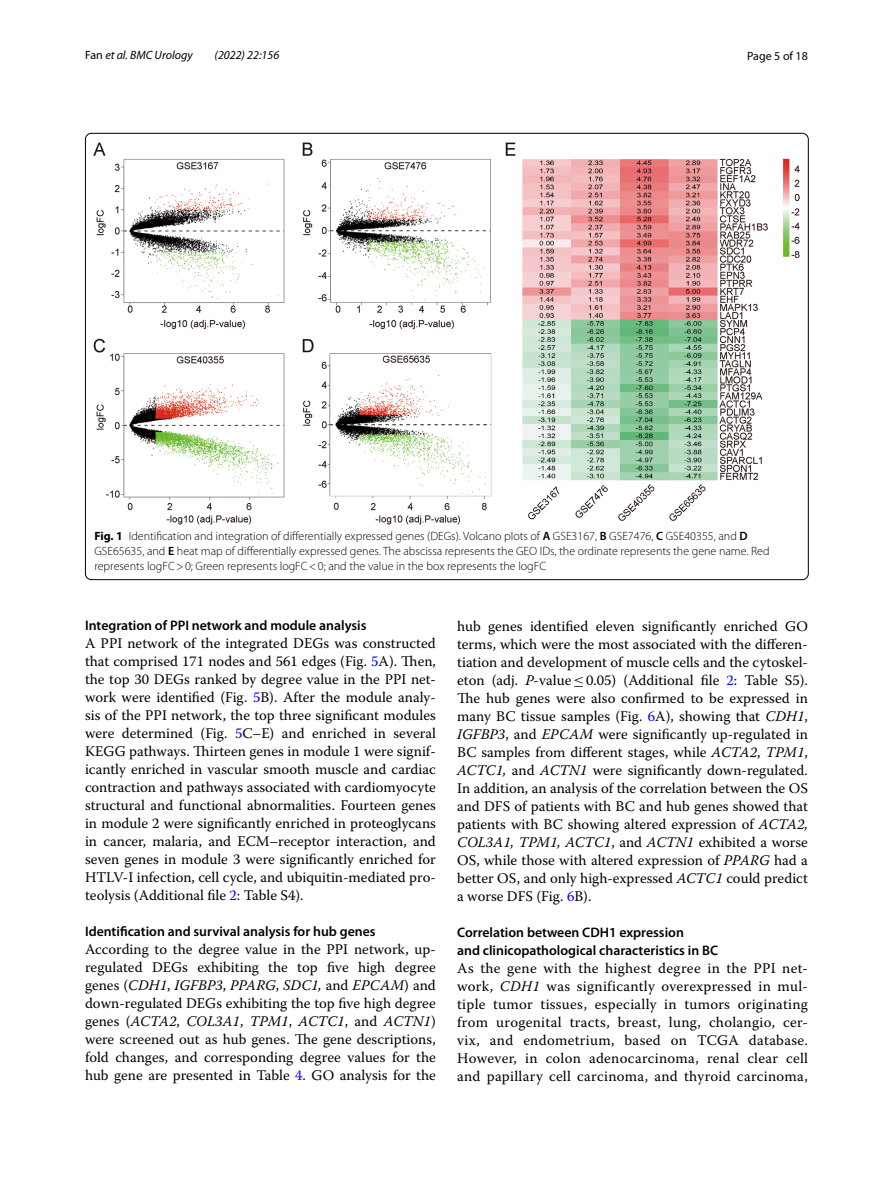
<style>
.page{position:relative;width:893px;height:1187px;background:#fff}
.page>*{position:absolute;margin:0;border:0;box-sizing:border-box;transform-origin:0 0}
.t1{font:14.7px/18px "Warnock Pro";color:#000;text-align:justify}
.t2{font:600 13.8px/18px "Myriad Pro";color:#000}
.t3{font:300 12px/15px "Myriad Pro";color:#000}
.t4{font:italic 12px "Myriad Pro";color:#000}
.t5{font:12px "Myriad Pro";color:#000}
.s1{font-style:normal}
.s2{font-weight:700}
.s3{font-weight:600}
.s4{color:#00f}
.s5{font-style:italic}
.s6{font-family:"MTSY"}
</style>
<div class="page">
<img style="left:94px;top:142px;width:706px;height:382px">
<p class="t4" style="left:85px;top:48px;width:109px"><span class="s1">Fan</span> et al. BMC Urology</p>
<p class="t4" style="left:215px;top:48px;width:66px">(2022) 22:156</p>
<p class="t5" style="left:747px;top:48px;width:62px">Page 5 of 18</p>
<p class="t3" style="left:94px;top:528px;width:677px"><span class="s2">Fig. 1</span> Identification and integration of differentially expressed genes (DEGs). Volcano plots of <span class="s3">A</span> GSE3167, <span class="s3">B</span> GSE7476, <span class="s3">C</span> GSE40355, and <span class="s3">D<br></span>GSE65635, and <span class="s3">E</span> heat map of differentially expressed genes. The abscissa represents the GEO IDs, the ordinate represents the gene name. Red represents logFC&gt;0; Green represents logFC&lt;0; and the value in the box represents the logFC</p>
<p class="t2" style="left:85px;top:616px;width:283px">Integration of PPI network and module analysis</p>
<p class="t1" style="left:85px;top:634px;width:352px">A PPI network of the integrated DEGs was constructed that comprised 171 nodes and 561 edges (Fig. <span class="s4">5</span>A). Then, the top 30 DEGs ranked by degree value in the PPI net&shy;work were identified (Fig. <span class="s4">5</span>B). After the module analy&shy;sis of the PPI network, the top three significant modules were determined (Fig. <span class="s4">5</span>C–E) and enriched in several KEGG pathways. Thirteen genes in module 1 were signif&shy;icantly enriched in vascular smooth muscle and cardiac contraction and pathways associated with cardiomyocyte structural and functional abnormalities. Fourteen genes in module 2 were significantly enriched in proteoglycans in cancer, malaria, and ECM–receptor interaction, and seven genes in module 3 were significantly enriched for HTLV-I infection, cell cycle, and ubiquitin-mediated pro&shy;teolysis (Additional file <span class="s4">2</span>: Table S4).</p>
<p class="t2" style="left:85px;top:922px;width:292px">Identification and survival analysis for hub genes</p>
<p class="t1" style="left:85px;top:940px;width:352px">According to the degree value in the PPI network, up&shy;regulated DEGs exhibiting the top five high degree genes (<span class="s5">CDH1</span>, <span class="s5">IGFBP3</span>, <span class="s5">PPARG</span>, <span class="s5">SDC1,</span> and <span class="s5">EPCAM</span>) and down-regulated DEGs exhibiting the top five high degree genes (<span class="s5">ACTA2</span>, <span class="s5">COL3A1</span>, <span class="s5">TPM1</span>, <span class="s5">ACTC1</span>, and <span class="s5">ACTN1</span>) were screened out as hub genes. The gene descriptions, fold changes, and corresponding degree values for the hub gene are presented in Table <span class="s4">4</span>. GO analysis for the</p>
<p class="t1" style="left:457px;top:616px;width:352px">hub genes identified eleven significantly enriched GO terms, which were the most associated with the differen&shy;tiation and development of muscle cells and the cytoskel&shy;eton (adj. <span class="s5">P</span>-value<span class="s6">≤</span>0.05) (Additional file <span class="s4">2</span>: Table S5).<br>The hub genes were also confirmed to be expressed in many BC tissue samples (Fig. <span class="s4">6</span>A), showing that <span class="s5">CDH1</span>, <span class="s5">IGFBP3</span>, and <span class="s5">EPCAM</span> were significantly up-regulated in BC samples from different stages, while <span class="s5">ACTA2</span>, <span class="s5">TPM1</span>, <span class="s5">ACTC1,</span> and <span class="s5">ACTN1</span> were significantly down-regulated.<br>In addition, an analysis of the correlation between the OS and DFS of patients with BC and hub genes showed that patients with BC showing altered expression of <span class="s5">ACTA2, COL3A1, TPM1, ACTC1</span>, and <span class="s5">ACTN1</span> exhibited a worse OS, while those with altered expression of <span class="s5">PPARG</span> had a better OS, and only high-expressed <span class="s5">ACTC1</span> could predict a worse DFS (Fig. <span class="s4">6</span>B).</p>
<p class="t2" style="left:457px;top:922px;width:263px">Correlation between CDH1 expression<br>and clinicopathological characteristics in BC</p>
<p class="t1" style="left:457px;top:958px;width:352px">As the gene with the highest degree in the PPI net&shy;work, <span class="s5">CDH1</span> was significantly overexpressed in mul&shy;tiple tumor tissues, especially in tumors originating from urogenital tracts, breast, lung, cholangio, cer&shy;vix, and endometrium, based on TCGA database.<br>However, in colon adenocarcinoma, renal clear cell and papillary cell carcinoma, and thyroid carcinoma,</p>
</div>
